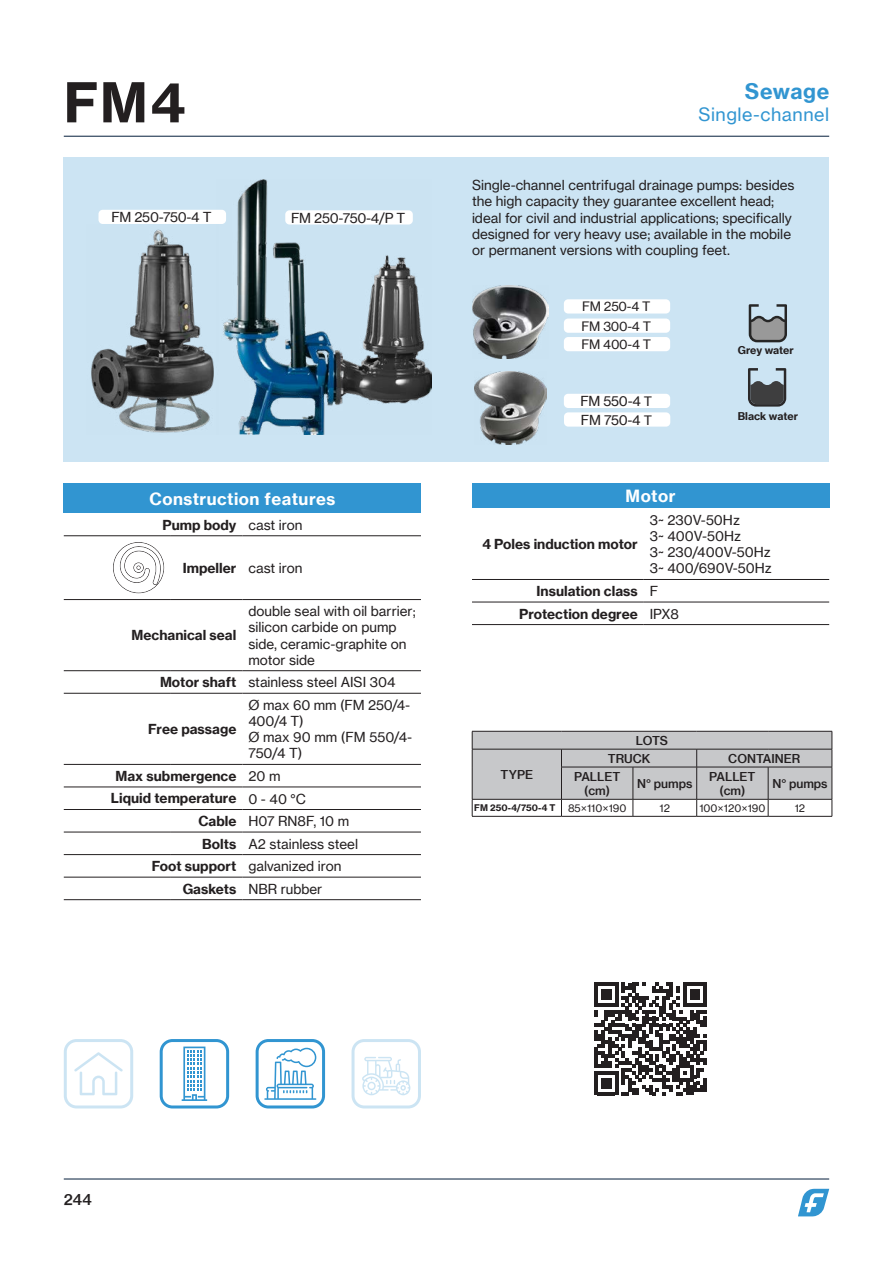
<style>
.page{position:relative;width:893px;height:1263px;background:#fff}
.page>*{position:absolute;margin:0;border:0;box-sizing:border-box;transform-origin:0 0}
.t1{font:700 54px "Neue Haas Grotesk Text Pro";color:#231f20}
.t2{font:700 21px "Neue Haas Grotesk Text Pro";letter-spacing:.03em;color:#3195d1}
.t3{font:18px "Neue Haas Grotesk Text Pro";letter-spacing:.03em;color:#3195d1}
.t4{font:700 16.5px "Neue Haas Grotesk Text Pro";letter-spacing:.03em;color:#fff}
.t5{font:500 15px "Neue Haas Grotesk Text Pro";color:#231f20}
.t6{font:13.5px/16.2px "Neue Haas Grotesk Text Pro";color:#231f20}
.t7{font:700 13.5px/22.5px "Neue Haas Grotesk Text Pro";color:#231f20;text-align:center}
.t8{font:13.5px/18.6px "Neue Haas Grotesk Text Pro";letter-spacing:-.02em;color:#231f20}
.t9{font:12.75px/18.9px "Neue Haas Grotesk Text Pro";letter-spacing:-.02em;color:#231f20;text-align:justify}
.t10{font:500 12px/14.4px "Neue Haas Grotesk Text Pro";color:#231f20;text-align:center}
.t11{font:700 10.5px "Neue Haas Grotesk Text Pro";color:#231f20}
.t12{font:10.5px "Neue Haas Grotesk Text Pro";color:#231f20}
.t13{font:700 9px "Neue Haas Grotesk Text Pro";color:#231f20}
.s1{font-weight:400}
.s2{font-weight:700}
.s3{font-size:12.75px}
.s4{font-weight:400;font-size:10.5px}
</style>
<div class="page">
<hr style="left:64px;top:1178px;width:765px;height:1px;background:#051e3c">
<hr style="left:64px;top:136px;width:765px;height:1px;background:#051e3c">
<div style="left:64px;top:157px;width:765px;height:304px;background:#cce4f3"></div>
<svg style="left:798px;top:1189px;width:31px;height:27px"></svg>
<img style="left:472px;top:285px;width:77px;height:73px">
<img style="left:475px;top:372px;width:71px;height:73px">
<svg style="left:594px;top:983px;width:113px;height:112px"></svg>
<div style="left:160px;top:1039px;width:69px;height:69px;border:3px solid #3195d1;border-radius:11px"></div>
<svg style="left:182px;top:1046px;width:25px;height:55px"></svg>
<div style="left:64px;top:1039px;width:69px;height:69px;border:3px solid #3195d1;border-radius:11px"></div>
<svg style="left:74px;top:1052px;width:49px;height:43px"></svg>
<div style="left:352px;top:1039px;width:69px;height:69px;border:3px solid #3195d1;border-radius:11px"></div>
<svg style="left:362px;top:1057px;width:48px;height:38px"></svg>
<div style="left:256px;top:1039px;width:69px;height:69px;border:3px solid #3195d1;border-radius:11px"></div>
<svg style="left:264px;top:1048px;width:52px;height:52px"></svg>
<div style="left:472px;top:483px;width:357px;height:25px;background:#3195d1"></div>
<hr style="left:472px;top:579px;width:172px;height:1px;background:#231f20">
<hr style="left:644px;top:579px;width:185px;height:1px;background:#231f20">
<hr style="left:472px;top:602px;width:172px;height:1px;background:#231f20">
<hr style="left:644px;top:602px;width:185px;height:1px;background:#231f20">
<hr style="left:644px;top:624px;width:185px;height:1px;background:#231f20">
<hr style="left:472px;top:624px;width:172px;height:1px;background:#231f20">
<hr style="left:472px;top:816px;width:89px;height:1px;background:#231f20">
<hr style="left:561px;top:816px;width:72px;height:1px;background:#231f20">
<hr style="left:633px;top:816px;width:64px;height:1px;background:#231f20">
<hr style="left:697px;top:816px;width:71px;height:1px;background:#231f20">
<hr style="left:768px;top:816px;width:64px;height:1px;background:#231f20">
<svg style="left:472px;top:731px;width:361px;height:85px"></svg>
<hr style="left:472px;top:767px;width:1px;height:32px;background:#231f20">
<hr style="left:832px;top:767px;width:1px;height:32px;background:#231f20">
<hr style="left:472px;top:799px;width:89px;height:1px;background:#231f20">
<hr style="left:561px;top:799px;width:72px;height:1px;background:#231f20">
<hr style="left:633px;top:799px;width:64px;height:1px;background:#231f20">
<hr style="left:697px;top:799px;width:71px;height:1px;background:#231f20">
<hr style="left:768px;top:799px;width:64px;height:1px;background:#231f20">
<img style="left:217px;top:180px;width:214px;height:254px">
<div style="left:98px;top:210px;width:128px;height:14px;background:#fff;border-radius:4px"></div>
<div style="left:285px;top:210px;width:128px;height:14px;background:#fff;border-radius:4px"></div>
<img style="left:91px;top:225px;width:127px;height:209px">
<div style="left:64px;top:483px;width:357px;height:30px;background:#3195d1"></div>
<hr style="left:242px;top:535px;width:179px;height:1px;background:#231f20">
<hr style="left:242px;top:599px;width:179px;height:1px;background:#231f20">
<hr style="left:242px;top:670px;width:179px;height:1px;background:#231f20">
<hr style="left:242px;top:787px;width:179px;height:1px;background:#231f20">
<hr style="left:242px;top:809px;width:179px;height:1px;background:#231f20">
<hr style="left:242px;top:832px;width:179px;height:1px;background:#231f20">
<hr style="left:242px;top:854px;width:179px;height:1px;background:#231f20">
<hr style="left:242px;top:877px;width:179px;height:1px;background:#231f20">
<hr style="left:242px;top:899px;width:179px;height:1px;background:#231f20">
<hr style="left:242px;top:693px;width:179px;height:1px;background:#231f20">
<hr style="left:242px;top:764px;width:179px;height:1px;background:#231f20">
<hr style="left:64px;top:535px;width:106px;height:1px;background:#231f20">
<hr style="left:170px;top:535px;width:72px;height:1px;background:#231f20">
<hr style="left:64px;top:599px;width:106px;height:1px;background:#231f20">
<hr style="left:170px;top:599px;width:72px;height:1px;background:#231f20">
<hr style="left:64px;top:670px;width:106px;height:1px;background:#231f20">
<hr style="left:170px;top:670px;width:72px;height:1px;background:#231f20">
<hr style="left:64px;top:693px;width:106px;height:1px;background:#231f20">
<hr style="left:170px;top:693px;width:72px;height:1px;background:#231f20">
<hr style="left:64px;top:764px;width:106px;height:1px;background:#231f20">
<hr style="left:170px;top:764px;width:72px;height:1px;background:#231f20">
<hr style="left:64px;top:787px;width:106px;height:1px;background:#231f20">
<hr style="left:170px;top:787px;width:72px;height:1px;background:#231f20">
<hr style="left:64px;top:809px;width:106px;height:1px;background:#231f20">
<hr style="left:170px;top:809px;width:72px;height:1px;background:#231f20">
<hr style="left:64px;top:832px;width:106px;height:1px;background:#231f20">
<hr style="left:170px;top:832px;width:72px;height:1px;background:#231f20">
<hr style="left:64px;top:854px;width:106px;height:1px;background:#231f20">
<hr style="left:170px;top:854px;width:72px;height:1px;background:#231f20">
<hr style="left:64px;top:877px;width:106px;height:1px;background:#231f20">
<hr style="left:170px;top:877px;width:72px;height:1px;background:#231f20">
<hr style="left:64px;top:899px;width:106px;height:1px;background:#231f20">
<hr style="left:170px;top:899px;width:72px;height:1px;background:#231f20">
<svg style="left:113px;top:542px;width:51px;height:51px"></svg>
<div style="left:564px;top:299px;width:106px;height:14px;background:#fff;border-radius:4px"></div>
<div style="left:564px;top:319px;width:106px;height:14px;background:#fff;border-radius:4px"></div>
<div style="left:564px;top:337px;width:106px;height:14px;background:#fff;border-radius:4px"></div>
<div style="left:564px;top:394px;width:106px;height:14px;background:#fff;border-radius:4px"></div>
<div style="left:564px;top:412px;width:106px;height:15px;background:#fff;border-radius:4px"></div>
<svg style="left:749px;top:304px;width:38px;height:38px"></svg>
<svg style="left:748px;top:368px;width:38px;height:39px"></svg>
<h1 class="t1" style="left:64px;top:69px;width:122px">FM4</h1>
<p class="t6" style="left:111px;top:209px;width:102px">FM 250-750-4 T</p>
<p class="t6" style="left:291px;top:210px;width:116px">FM 250-750-4/P T</p>
<p class="t4" style="left:149px;top:488px;width:187px">Construction features</p>
<p class="t7" style="left:162px;top:513px;width:142px">Pump body <span class="s1">cast iron</span></p>
<p class="t7" style="left:183px;top:557px;width:121px">Impeller <span class="s1">cast iron</span></p>
<p class="t6" style="left:248px;top:603px;width:169px">double seal with oil barrier; silicon carbide on pump side, ceramic-graphite on motor side</p>
<p class="t6" style="left:160px;top:674px;width:237px"><span class="s2">Motor shaft</span> stainless steel AISI 304</p>
<p class="t7" style="left:148px;top:718px;width:90px">Free passage</p>
<p class="t7" style="left:132px;top:624px;width:106px">Mechanical seal</p>
<p class="t6" style="left:248px;top:697px;width:165px">Ø max 60 mm (FM 250/4-<br>400/4 T)<br>Ø max 90 mm (FM 550/4-<br>750/4 T)</p>
<p class="t7" style="left:116px;top:765px;width:166px">Max submergence <span class="s1">20 m</span></p>
<p class="t7" style="left:111px;top:787px;width:197px">Liquid temperature <span class="s1">0 - 40 °C</span></p>
<p class="t6" style="left:198px;top:813px;width:152px"><span class="s2">Cable</span> H07 RN8F, 10 m</p>
<p class="t6" style="left:202px;top:835px;width:158px"><span class="s2">Bolts</span> A2 stainless steel</p>
<p class="t6" style="left:152px;top:858px;width:191px"><span class="s2">Foot support</span> galvanized iron</p>
<p class="t6" style="left:183px;top:881px;width:141px"><span class="s2">Gaskets</span> NBR rubber</p>
<h2 class="t2" style="left:745px;top:78px;width:86px">Sewage</h2>
<h3 class="t3" style="left:698px;top:103px;width:132px">Single-channel</h3>
<p class="t6" style="left:472px;top:177px;width:324px">Single-channel centrifugal drainage pumps: besides the high capacity they guarantee excellent head; ideal for civil and industrial applications; specifically designed for very heavy use; available in the mobile or permanent versions with coupling feet.</p>
<p class="t9" style="left:581px;top:297px;width:71px">FM 250-4 T FM 300-4 T FM 400-4 T</p>
<p class="t8" style="left:580px;top:392px;width:73px">FM 550-4 <span class="s3">T<br></span>FM 750-4 <span class="s3">T</span></p>
<p class="t11" style="left:738px;top:343px;width:58px">Grey water</p>
<p class="t11" style="left:738px;top:409px;width:62px">Black water</p>
<p class="t4" style="left:626px;top:486px;width:51px">Motor</p>
<p class="t7" style="left:482px;top:533px;width:157px">4 Poles induction motor</p>
<p class="t6" style="left:650px;top:512px;width:123px">3~ 230V-50Hz<br>3~ 400V-50Hz<br>3~ 230/400V-50Hz<br>3~ 400/690V-50Hz</p>
<p class="t7" style="left:519px;top:580px;width:161px">Insulation class <span class="s1">F<br></span>Protection degree <span class="s1">IPX8</span></p>
<p class="t10" style="left:636px;top:733px;width:34px">LOTS</p>
<p class="t10" style="left:608px;top:751px;width:44px">TRUCK</p>
<p class="t10" style="left:728px;top:751px;width:74px">CONTAINER</p>
<p class="t10" style="left:574px;top:769px;width:48px">PALLET (cm)</p>
<p class="t10" style="left:637px;top:776px;width:57px">N° pumps</p>
<p class="t10" style="left:709px;top:769px;width:48px">PALLET (cm)</p>
<p class="t10" style="left:772px;top:776px;width:57px">N° pumps</p>
<p class="t13" style="left:474px;top:802px;width:154px">FM 250-4/750-4 T <span class="s4">85×110×190</span></p>
<p class="t12" style="left:660px;top:801px;width:12px">12</p>
<p class="t12" style="left:699px;top:801px;width:67px">100×120×190</p>
<p class="t12" style="left:795px;top:801px;width:12px">12</p>
<p class="t10" style="left:501px;top:767px;width:34px">TYPE</p>
<p class="t5" style="left:64px;top:1190px;width:30px">244</p>
</div>
